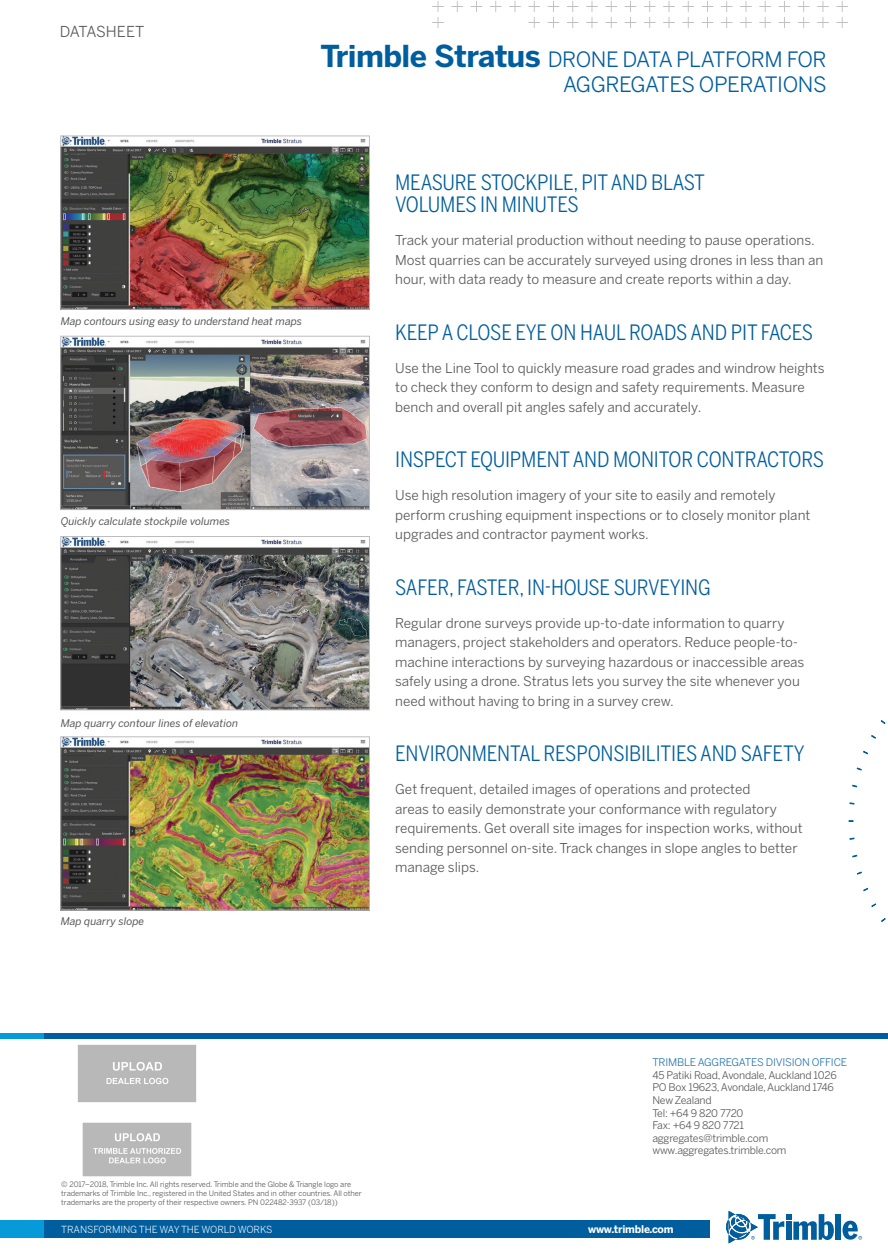
<style>
.page{position:relative;width:888px;height:1258px;background:#fff}
.page>*{position:absolute;margin:0;border:0;box-sizing:border-box;transform-origin:0 0}
.t1{font:21px/22.5px "Benton Sans Condensed";letter-spacing:-.01em;color:#005e9e}
.t2{font:21px/25.2px "Benton Sans";letter-spacing:-.02em;color:#005e9e;text-align:right}
.t3{font:15px "Benton Sans";letter-spacing:-.01em;color:#57585a}
.t4{font:13.5px/19.5px "Benton Sans";color:#57585a}
.t5{font:10.5px/12.6px "Benton Sans";letter-spacing:-.02em;color:#57585a}
.t6{font:italic 10.5px "Benton Sans";color:#57585a}
.t7{font:10.5px "Benton Sans";letter-spacing:-.02em;color:#2572ac}
.t8{font:700 10.5px "Benton Sans";letter-spacing:-.02em;color:#fff}
.t9{font:9.75px "Benton Sans";letter-spacing:-.01em;color:#fff}
.t10{font:7.5px/9px "Benton Sans";letter-spacing:-.01em;color:#57585a}
.s1{font-weight:700;font-size:30px}
</style>
<div class="page">
<svg style="left:432px;top:1px;width:416px;height:27px"></svg>
<svg style="left:881px;top:918px;width:5px;height:4px"></svg>
<svg style="left:871px;top:903px;width:5px;height:4px"></svg>
<svg style="left:863px;top:887px;width:5px;height:4px"></svg>
<svg style="left:857px;top:871px;width:5px;height:4px"></svg>
<svg style="left:852px;top:854px;width:5px;height:4px"></svg>
<svg style="left:849px;top:837px;width:6px;height:3px"></svg>
<svg style="left:849px;top:802px;width:6px;height:3px"></svg>
<svg style="left:852px;top:784px;width:5px;height:3px"></svg>
<svg style="left:856px;top:767px;width:6px;height:4px"></svg>
<svg style="left:863px;top:750px;width:5px;height:4px"></svg>
<svg style="left:871px;top:735px;width:5px;height:4px"></svg>
<svg style="left:880px;top:720px;width:6px;height:4px"></svg>
<img style="left:62px;top:138px;width:306px;height:170px">
<div style="left:60px;top:136px;width:310px;height:174px;border:1px solid #bfbcbd"></div>
<img style="left:62px;top:338px;width:306px;height:170px">
<div style="left:60px;top:336px;width:310px;height:174px;border:1px solid #bfbcbd"></div>
<img style="left:62px;top:538px;width:306px;height:170px">
<div style="left:60px;top:536px;width:310px;height:174px;border:1px solid #bfbcbd"></div>
<img style="left:62px;top:738px;width:306px;height:170px">
<div style="left:60px;top:736px;width:310px;height:174px;border:1px solid #bfbcbd"></div>
<div style="left:0;top:1033px;width:52px;height:5px;background:#069ad9"></div>
<div style="left:44px;top:1033px;width:844px;height:5px;background:#005e9e"></div>
<div style="left:835px;top:1214px;width:6px;height:26px;background:#005e9e"></div>
<svg style="left:726px;top:1211px;width:108px;height:32px"></svg>
<div style="left:0;top:1220px;width:709px;height:17px;background:#069ad9"></div>
<div style="left:44px;top:1220px;width:665px;height:17px;background:#005e9e"></div>
<svg style="left:842px;top:1221px;width:21px;height:19px"></svg>
<img style="left:77px;top:1044px;width:120px;height:59px">
<img style="left:82px;top:1122px;width:110px;height:55px">
<p class="t3" style="left:60px;top:23px;width:86px">DATASHEET</p>
<h1 class="t2" style="left:320px;top:46px;width:508px"><span class="s1">Trimble Stratus</span> DRONE DATA PLATFORM FOR<br>AGGREGATES OPERATIONS</h1>
<p class="t6" style="left:61px;top:315px;width:243px">Map contours using easy to understand heat maps</p>
<p class="t6" style="left:61px;top:515px;width:171px">Quickly calculate stockpile volumes</p>
<p class="t6" style="left:61px;top:717px;width:179px">Map quarry contour lines of elevation</p>
<p class="t6" style="left:61px;top:915px;width:85px">Map quarry slope</p>
<h1 class="t1" style="left:395px;top:171px;width:311px">MEASURE STOCKPILE, PIT AND BLAST<br>VOLUMES IN MINUTES</h1>
<p class="t4" style="left:395px;top:231px;width:430px">Track your material production without needing to pause operations.<br>Most quarries can be accurately surveyed using drones in less than an hour, with data ready to measure and create reports within a day.</p>
<h1 class="t1" style="left:395px;top:321px;width:419px">KEEP A CLOSE EYE ON HAUL ROADS AND PIT FACES</h1>
<p class="t4" style="left:395px;top:358px;width:431px">Use the Line Tool to quickly measure road grades and windrow heights to check they conform to design and safety requirements. Measure bench and overall pit angles safely and accurately.</p>
<h1 class="t1" style="left:395px;top:448px;width:430px">INSPECT EQUIPMENT AND MONITOR CONTRACTORS</h1>
<p class="t4" style="left:395px;top:486px;width:417px">Use high resolution imagery of your site to easily and remotely perform crushing equipment inspections or to closely monitor plant upgrades and contractor payment works.</p>
<h1 class="t1" style="left:395px;top:576px;width:317px">SAFER, FASTER, IN-HOUSE SURVEYING</h1>
<p class="t4" style="left:395px;top:613px;width:411px">Regular drone surveys provide up-to-date information to quarry managers, project stakeholders and operators. Reduce people-to&shy;machine interactions by surveying hazardous or inaccessible areas safely using a drone. Stratus lets you survey the site whenever you need without having to bring in a survey crew.</p>
<h1 class="t1" style="left:395px;top:742px;width:411px">ENVIRONMENTAL RESPONSIBILITIES AND SAFETY</h1>
<p class="t4" style="left:395px;top:780px;width:409px">Get frequent, detailed images of operations and protected<br>areas to easily demonstrate your conformance with regulatory requirements. Get overall site images for inspection works, without sending personnel on-site. Track changes in slope angles to better manage slips.</p>
<p class="t7" style="left:652px;top:1056px;width:196px">TRIMBLE AGGREGATES DIVISION OFFICE</p>
<p class="t5" style="left:652px;top:1069px;width:186px">45 Patiki Road, Avondale, Auckland 1026<br>PO Box 19623, Avondale, Auckland 1746<br>New Zealand<br>Tel: +64 9 820 7720<br>Fax: +64 9 820 7721 aggregates@trimble.com www.aggregates.trimble.com</p>
<p class="t10" style="left:61px;top:1180px;width:302px">© 2017–2018, Trimble Inc. All rights reserved. Trimble and the Globe &amp; Triangle logo are trademarks of Trimble Inc., registered in the United States and in other countries. All other trademarks are the property of their respective owners. PN 022482-3937 (03/18))</p>
<p class="t9" style="left:61px;top:1223px;width:213px">TRANSFORMING THE WAY THE WORLD WORKS</p>
<p class="t8" style="left:588px;top:1222px;width:87px">www.trimble.com</p>
</div>
